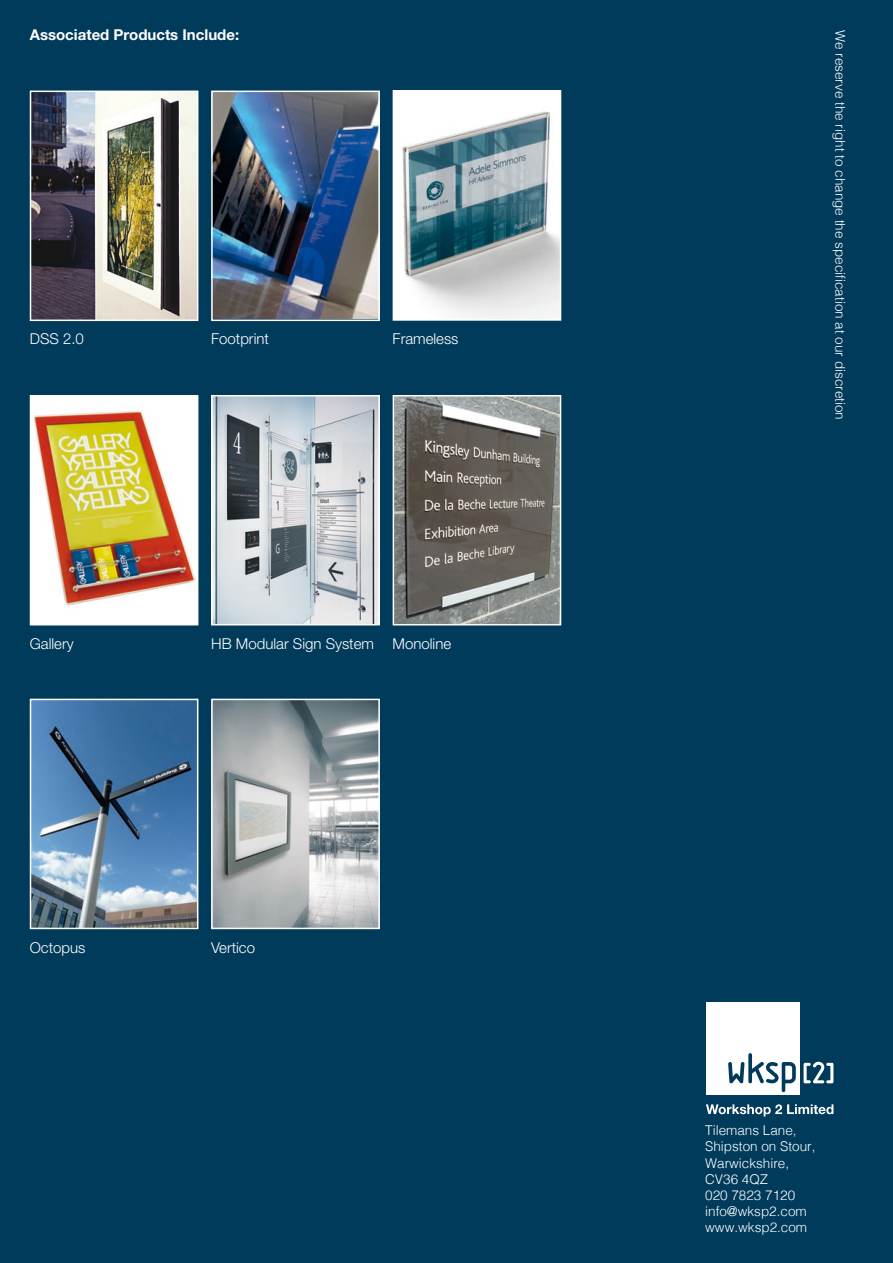
<style>
.page{position:relative;width:893px;height:1263px;background:#003b5b}
.page>*{position:absolute;margin:0;border:0;box-sizing:border-box;transform-origin:0 0}
.t1{font:300 15px "Helvetica Neue LT Std";color:#fff}
.t2{font:700 15px "Helvetica Neue LT Std";color:#fff}
.t3{font:300 13.5px/16.2px "Helvetica";color:#fff}
</style>
<div class="page">
<img style="left:33px;top:94px;width:162px;height:224px">
<div style="left:30px;top:91px;width:168px;height:230px;border:2px solid #fff"></div>
<img style="left:214px;top:94px;width:163px;height:224px">
<div style="left:211px;top:91px;width:169px;height:230px;border:2px solid #fff"></div>
<img style="left:33px;top:398px;width:162px;height:224px">
<div style="left:30px;top:395px;width:168px;height:230px;border:2px solid #fff"></div>
<img style="left:214px;top:702px;width:163px;height:224px">
<div style="left:211px;top:699px;width:169px;height:230px;border:2px solid #fff"></div>
<img style="left:214px;top:398px;width:163px;height:224px">
<div style="left:211px;top:395px;width:169px;height:230px;border:2px solid #fff"></div>
<img style="left:396px;top:93px;width:162px;height:225px">
<div style="left:393px;top:90px;width:168px;height:231px;border:2px solid #fff"></div>
<img style="left:33px;top:702px;width:162px;height:224px">
<div style="left:30px;top:699px;width:168px;height:230px;border:2px solid #fff"></div>
<img style="left:396px;top:398px;width:162px;height:224px">
<div style="left:393px;top:395px;width:168px;height:230px;border:2px solid #fff"></div>
<div style="left:706px;top:1003px;width:94px;height:92px;background:#fff"></div>
<svg style="left:706px;top:1104px;width:127px;height:12px"></svg>
<svg style="left:728px;top:1053px;width:68px;height:39px"></svg>
<svg style="left:804px;top:1062px;width:29px;height:21px"></svg>
<p class="t2" style="left:30px;top:26px;width:211px">Associated Products Include:</p>
<p class="t1" style="left:30px;top:330px;width:56px">DSS 2.0</p>
<p class="t1" style="left:211px;top:330px;width:59px">Footprint</p>
<p class="t1" style="left:393px;top:330px;width:67px">Frameless</p>
<p class="t3" style="left:849px;top:30px;width:392px;rotate:90deg">We reserve the right to change the specification at our discretion</p>
<p class="t1" style="left:30px;top:634px;width:45px">Gallery</p>
<p class="t1" style="left:211px;top:635px;width:164px">HB Modular Sign System</p>
<p class="t1" style="left:393px;top:635px;width:60px">Monoline</p>
<p class="t1" style="left:30px;top:938px;width:57px">Octopus</p>
<p class="t1" style="left:211px;top:938px;width:45px">Vertico</p>
<p class="t3" style="left:705px;top:1121px;width:112px">Tilemans Lane,<br>Shipston on Stour,<br>Warwickshire,<br>CV36 4QZ<br>020 7823 7120 info@wksp2.com www.wksp2.com</p>
</div>
